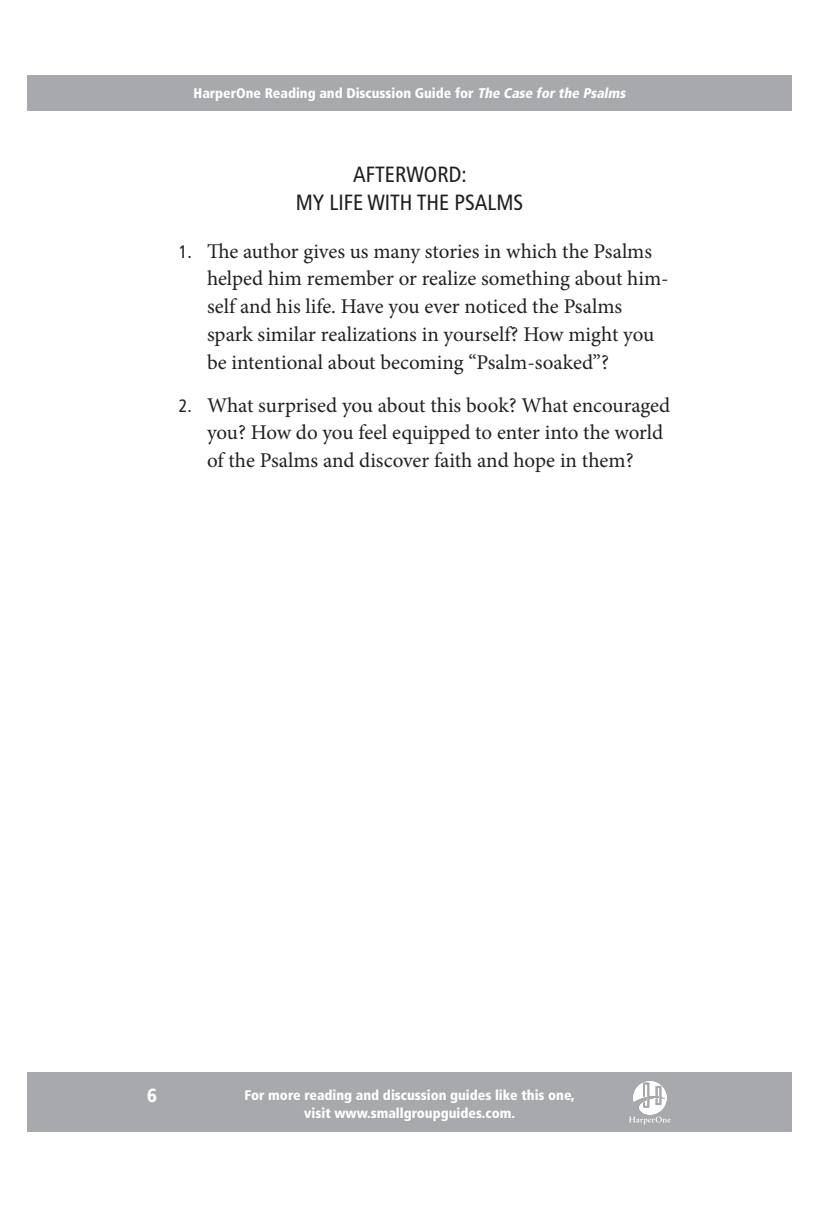
<style>
.page{position:relative;width:819px;height:1206px;background:#fff}
.page>*{position:absolute;margin:0;border:0;box-sizing:border-box;transform-origin:0 0}
.t1{font:condensed 22px/28px "Frutiger";color:#231f20;text-align:center}
.t2{font:21px/28px "Minion Pro";letter-spacing:-.005em;color:#231f20}
.t3{font:900 condensed 19px "Frutiger";color:#fff}
.t4{font:900 condensed 14px/18px "Frutiger";color:#fff;text-align:center}
.s1{font-style:italic}
.s2{font-family:"Frutiger";font-stretch:condensed;font-size:18px}
</style>
<div class="page">
<div style="left:27px;top:1073px;width:765px;height:59px;background:#a8a9ad"></div>
<div style="left:27px;top:75px;width:765px;height:36px;background:#a8a9ad"></div>
<svg style="left:629px;top:1117px;width:42px;height:8px"></svg>
<img style="left:633px;top:1081px;width:34px;height:34px">
<p class="t4" style="left:194px;top:84px;width:436px">HarperOne Reading and Discussion Guide for <span class="s1">The Case forthe Psalms</span></p>
<p class="t1" style="left:296px;top:160px;width:229px">AFTERWORD:<br>MY LIFE WITH THE PSALMS</p>
<p class="t2" style="left:207px;top:237px;width:463px;text-indent:-28px"><span class="s2">1.</span> The author gives us many stories in which the Psalms helped him remember or realize something about him&shy;self and his life. Have you ever noticed the Psalms spark similar realizations in yourself? How might you be intentional about becoming “Psalm-soaked”?</p>
<p class="t2" style="left:207px;top:391px;width:465px;text-indent:-28px"><span class="s2">2.</span> What surprised you about this book? What encouraged you? How do you feel equipped to enter into the world of the Psalms and discover faith and hope in them?</p>
<p class="t3" style="left:147px;top:1084px;width:11px">6</p>
<p class="t4" style="left:245px;top:1086px;width:332px">For more reading and discussion guides like this one, visit www.smallgroupguides.com.</p>
</div>
